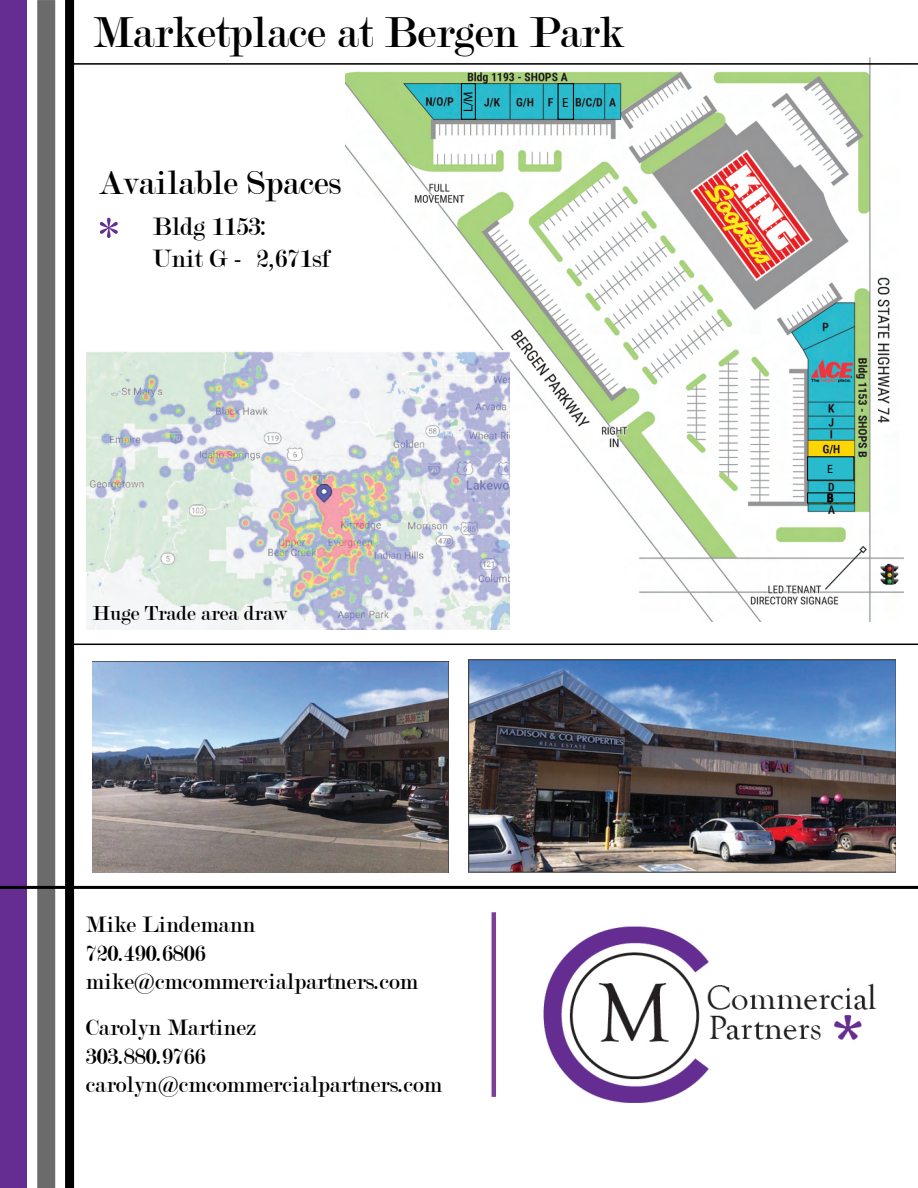
<style>
.page{position:relative;width:918px;height:1188px;background:#fff}
.page>*{position:absolute;margin:0;border:0;box-sizing:border-box;transform-origin:0 0}
.t1{font:46.5px "Modern";color:#000}
.t2{font:36px "Modern";color:#000}
.t3{font:27px/32.4px "Modern";color:#000}
.t4{font:24px/28.8px "Modern";color:#000}
.t5{font:21.75px "Modern";color:#000}
.t6{font:13.2px "Myriad Pro";color:#000}
.t7{font:12.9px "Myriad Pro";color:#000}
.t8{font:12px "Myriad Pro";color:#000}
.s1{font-size:59.7px;color:#652d91}
</style>
<div class="page">
<div style="left:0;top:0;width:27px;height:1188px;background:#652d91"></div>
<div style="left:37px;top:0;width:18px;height:1188px;background:#6b6b6b"></div>
<div style="left:65px;top:0;width:9px;height:1188px;background:#000"></div>
<hr style="left:0;top:886px;width:918px;height:3px;background:#000">
<hr style="left:492px;top:912px;width:4px;height:185px;background:#7e3e98">
<hr style="left:70px;top:644px;width:848px;height:1px;background:#000">
<img style="left:543px;top:926px;width:334px;height:177px">
<img style="left:345px;top:57px;width:558px;height:564px">
<img style="left:468px;top:659px;width:428px;height:213px">
<img style="left:92px;top:662px;width:356px;height:210px">
<svg style="left:807px;top:492px;width:48px;height:11px"></svg>
<svg style="left:827px;top:493px;width:6px;height:9px"></svg>
<div style="left:807px;top:456px;width:47px;height:25px;background:#29bacd;border:1px solid #000"></div>
<div style="left:461px;top:83px;width:15px;height:37px;background:#29bacd;border:1px solid #000"></div>
<div style="left:558px;top:83px;width:16px;height:37px;background:#29bacd;border:1px solid #000"></div>
<img style="left:86px;top:351px;width:424px;height:278px">
<hr style="left:70px;top:63px;width:848px;height:2px;background:#000">
<h1 class="t1" style="left:93px;top:9px;width:532px">Marketplace at Bergen Park</h1>
<h2 class="t2" style="left:99px;top:165px;width:244px">Available Spaces</h2>
<p class="t3" style="left:152px;top:211px;width:180px;text-indent:-54px"><span class="s1">*</span> Bldg 1153:<br>Unit G - 2,671sf</p>
<p class="t7" style="left:460px;top:112px;width:22px;rotate:-90deg">L/M</p>
<p class="t6" style="left:562px;top:94px;width:8px">E</p>
<p class="t5" style="left:92px;top:603px;width:196px">Huge Trade area draw</p>
<p class="t4" style="left:86px;top:910px;width:334px">Mike Lindemann<br>720.490.6806 mike@cmcommercialpartners.com</p>
<p class="t4" style="left:86px;top:1013px;width:358px">Carolyn Martinez<br>303.880.9766 carolyn@cmcommercialpartners.com</p>
<p class="t8" style="left:827px;top:461px;width:7px">E</p>
<p class="t8" style="left:827px;top:491px;width:8px">B</p>
</div>
